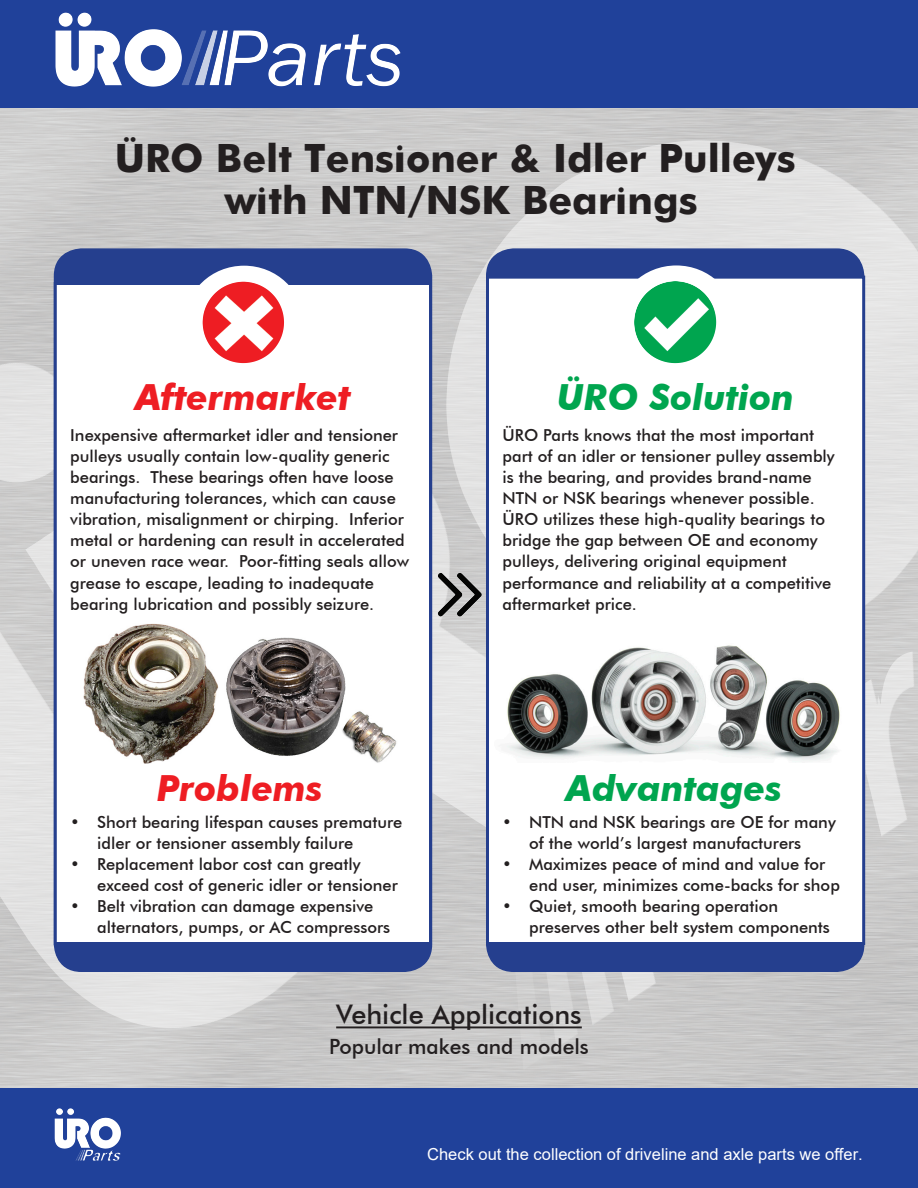
<style>
.page{position:relative;width:918px;height:1188px;background:#fff}
.page>*{position:absolute;margin:0;border:0;box-sizing:border-box;transform-origin:0 0}
.t1{font:700 39px "Futura";color:#231f20}
.t2{font:italic 700 36px "Futura BT";color:#00a54f}
.t3{font:italic 700 36px "Futura BT";color:#ee1d23}
.t4{font:500 27px "Futura BT";color:#231f20}
.t5{font:500 21px "Futura BT";color:#231f20}
.t6{font:500 16.5px/21px "Futura BT";color:#231f20}
.t7{font:16.5px "Arial";color:#fff}
</style>
<div class="page">
<img style="left:0;top:107px;width:918px;height:982px">
<svg style="left:681px;top:140px;width:19px;height:1px"></svg>
<div style="left:0;top:1089px;width:918px;height:99px;background:#20419a"></div>
<div style="left:55px;top:249px;width:376px;height:722px;background:#253f8e;border-radius:27px"></div>
<div style="left:55px;top:284px;width:375px;height:660px;background:#fff"></div>
<div style="left:54px;top:282px;width:378px;height:663px;border:3px solid #253f8e"></div>
<div style="left:0;top:0;width:918px;height:107px;background:#20419a"></div>
<div style="left:487px;top:249px;width:377px;height:722px;background:#253f8e;border-radius:27px"></div>
<div style="left:488px;top:277px;width:376px;height:667px;background:#fff"></div>
<div style="left:486px;top:276px;width:379px;height:669px;border:3px solid #253f8e"></div>
<svg style="left:617px;top:265px;width:118px;height:113px"></svg>
<img style="left:652px;top:281px;width:23px;height:7px">
<hr style="left:336px;top:1026px;width:246px;height:2px;background:#231f20">
<svg style="left:185px;top:266px;width:118px;height:112px"></svg>
<img style="left:221px;top:282px;width:21px;height:6px">
<img style="left:438px;top:573px;width:17px;height:38px">
<svg style="left:56px;top:1108px;width:3px;height:5px"></svg>
<img style="left:84px;top:623px;width:313px;height:140px">
<img style="left:489px;top:644px;width:351px;height:118px">
<svg style="left:77px;top:13px;width:7px;height:11px"></svg>
<p class="t1" style="left:115px;top:130px;width:682px">ÜRO Belt Tensioner &amp; Idler Pulleys</p>
<p class="t1" style="left:225px;top:172px;width:474px">with NTN/NSK Bearings</p>
<p class="t3" style="left:135px;top:375px;width:217px">Aftermarket</p>
<p class="t6" style="left:70px;top:425px;width:341px">Inexpensive aftermarket idler and tensioner pulleys usually contain low-quality generic bearings. These bearings often have loose manufacturing tolerances, which can cause vibration, misalignment or chirping. Inferior metal or hardening can result in accelerated or uneven race wear. Poor-fitting seals allow grease to escape, leading to inadequate bearing lubrication and possibly seizure.</p>
<p class="t3" style="left:157px;top:767px;width:167px">Problems</p>
<p class="t6" style="left:97px;top:812px;width:307px;text-indent:-27px">• Short bearing lifespan causes premature idler or tensioner assembly failure</p>
<p class="t6" style="left:97px;top:854px;width:302px;text-indent:-27px">• Replacement labor cost can greatly exceed cost of generic idler or tensioner</p>
<p class="t6" style="left:97px;top:896px;width:295px;text-indent:-27px">• Belt vibration can damage expensive alternators, pumps, or AC compressors</p>
<p class="t2" style="left:557px;top:375px;width:239px">ÜRO Solution</p>
<p class="t6" style="left:502px;top:425px;width:334px">ÜRO Parts knows that the most important part of an idler or tensioner pulley assembly is the bearing, and provides brand-name NTN or NSK bearings whenever possible.<br>ÜRO utilizes these high-quality bearings to bridge the gap between OE and economy pulleys, delivering original equipment performance and reliability at a competitive aftermarket price.</p>
<p class="t2" style="left:566px;top:767px;width:218px">Advantages</p>
<p class="t6" style="left:502px;top:812px;width:335px;text-align:center">• NTN and NSK bearings are OE for many of the world’s largest manufacturers</p>
<p class="t6" style="left:529px;top:854px;width:312px;text-indent:-27px">• Maximizes peace of mind and value for end user, minimizes come-backs for shop</p>
<p class="t6" style="left:529px;top:896px;width:302px;text-indent:-27px">• Quiet, smooth bearing operation preserves other belt system components</p>
<p class="t4" style="left:336px;top:998px;width:247px">Vehicle Applications</p>
<p class="t5" style="left:329px;top:1034px;width:261px">Popular makes and models</p>
<p class="t7" style="left:427px;top:1143px;width:437px">Check out the collection of driveline and axle parts we offer.</p>
</div>
